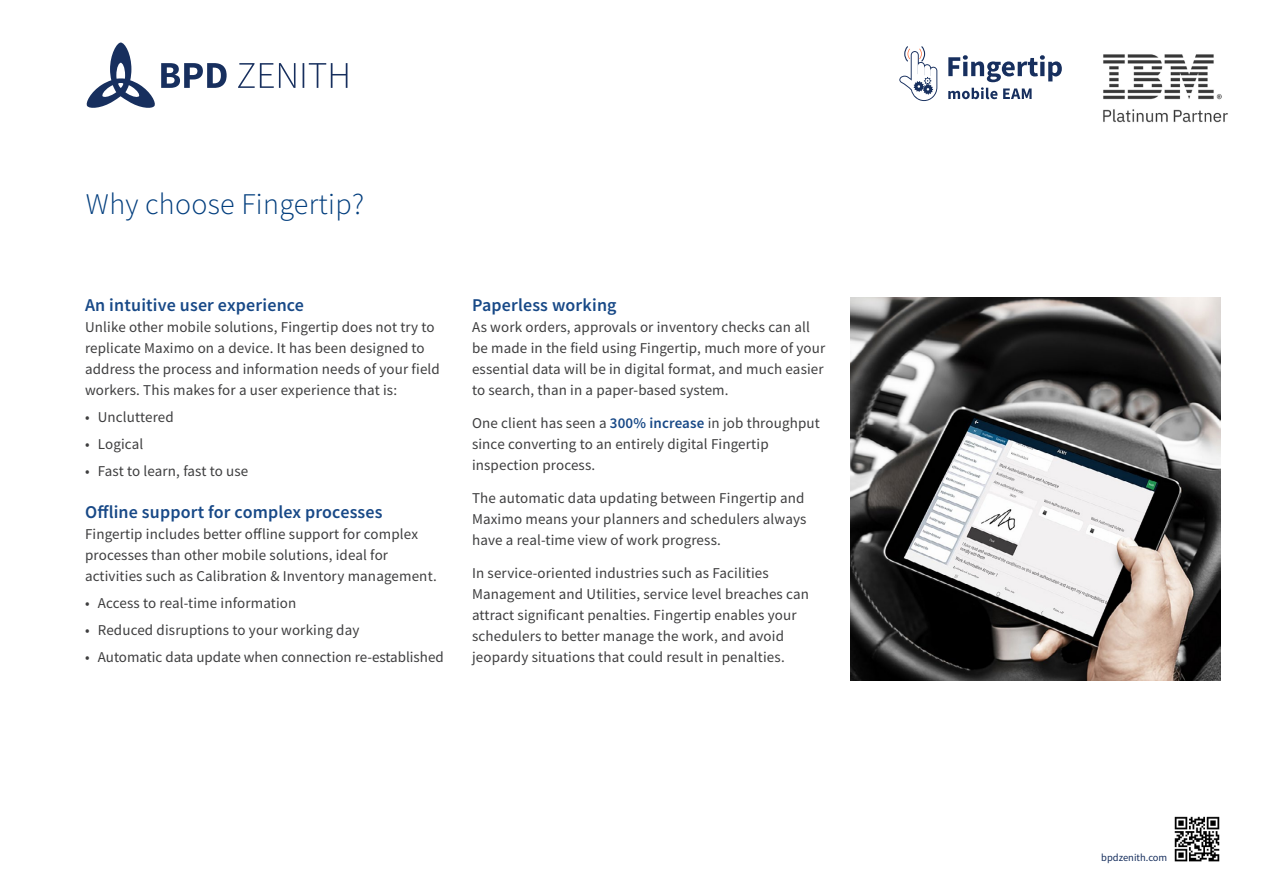
<style>
.page{position:relative;width:1263px;height:893px;background:#fff}
.page>*{position:absolute;margin:0;border:0;box-sizing:border-box;transform-origin:0 0}
.t1{font:300 30px "Source Sans Pro";letter-spacing:.01em;color:#013d7d}
.t2{font:600 18px "Source Sans Pro";letter-spacing:.01em;color:#184987}
.t3{font:15px/21px "Source Sans Pro";letter-spacing:.01em;color:#3e3e3f}
.t4{font:10.5px "Source Sans Pro";color:#172f5e}
.s1{font-weight:600;color:#184987}
</style>
<div class="page">
<svg style="left:238px;top:63px;width:109px;height:25px"></svg>
<svg style="left:86px;top:43px;width:141px;height:65px"></svg>
<img style="left:1103px;top:54px;width:125px;height:69px">
<svg style="left:899px;top:46px;width:38px;height:55px"></svg>
<svg style="left:948px;top:55px;width:114px;height:44px"></svg>
<img style="left:1174px;top:816px;width:46px;height:46px">
<img style="left:850px;top:298px;width:370px;height:382px">
<p class="t1" style="left:86px;top:185px;width:280px">Why choose Fingertip?</p>
<p class="t2" style="left:85px;top:293px;width:221px">An intuitive user experience</p>
<p class="t3" style="left:85px;top:317px;width:356px">Unlike other mobile solutions, Fingertip does not try to replicate Maximo on a device. It has been designed to address the process and information needs of your field workers. This makes for a user experience that is:</p>
<p class="t3" style="left:85px;top:407px;width:90px">• Uncluttered</p>
<p class="t3" style="left:85px;top:434px;width:60px">• Logical</p>
<p class="t3" style="left:85px;top:461px;width:165px">• Fast to learn, fast to use</p>
<p class="t2" style="left:85px;top:500px;width:299px">Offline support for complex processes</p>
<p class="t3" style="left:85px;top:524px;width:334px">Fingertip includes better offline support for complex processes than other mobile solutions, ideal for</p>
<p class="t3" style="left:85px;top:566px;width:353px">activities such as Calibration &amp; Inventory management.</p>
<p class="t3" style="left:85px;top:593px;width:213px">• Access to real-time information</p>
<p class="t3" style="left:85px;top:620px;width:276px">• Reduced disruptions to your working day</p>
<p class="t3" style="left:85px;top:647px;width:360px">• Automatic data update when connection re-established</p>
<p class="t2" style="left:472px;top:293px;width:146px">Paperless working</p>
<p class="t3" style="left:472px;top:317px;width:355px">As work orders, approvals or inventory checks can all be made in the field using Fingertip, much more of your essential data will be in digital format, and much easier to search, than in a paper-based system.</p>
<p class="t3" style="left:472px;top:413px;width:349px">One client has seen a <span class="s1">300% increase</span> in job throughput since converting to an entirely digital Fingertip inspection process.</p>
<p class="t3" style="left:472px;top:488px;width:336px">The automatic data updating between Fingertip and<br>Maximo means your planners and schedulers always have a real-time view of work progress.</p>
<p class="t3" style="left:472px;top:563px;width:338px">In service-oriented industries such as Facilities Management and Utilities, service level breaches can attract significant penalties. Fingertip enables your schedulers to better manage the work, and avoid jeopardy situations that could result in penalties.</p>
<p class="t4" style="left:1101px;top:851px;width:68px">bpdzenith.com</p>
</div>
